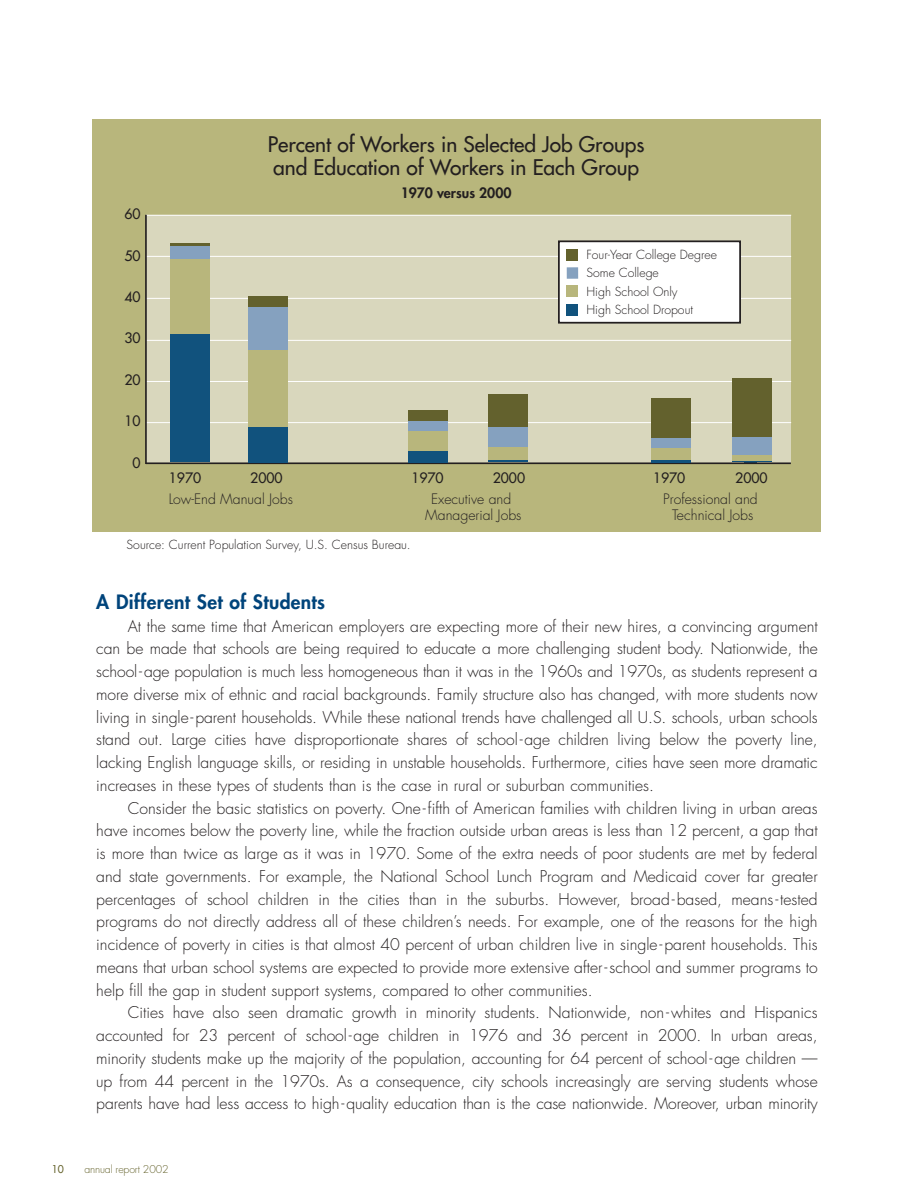
<style>
.page{position:relative;width:914px;height:1197px;background:#fff}
.page>*{position:absolute;margin:0;border:0;box-sizing:border-box;transform-origin:0 0}
.t1{font:21px/22.8px "Futura";color:#231f20}
.t2{font:800 19.25px "Futura";letter-spacing:.015em;color:#00447b}
.t3{font:300 15.75px/22.8px "Futura";color:#231f20;text-align:justify}
.t4{font:300 14px/16.6px "Futura";color:#231f20;text-align:center}
.t5{font:14px "Futura";color:#231f20}
.t6{font:800 14px "Futura";color:#231f20}
.t7{font:300 12.25px/18.4px "Futura";color:#231f20}
.t8{font:300 10.5px "Futura";letter-spacing:-.01em;color:#66642e}
.t9{font:10.5px "Futura";color:#66642e}
</style>
<div class="page">
<div style="left:92px;top:120px;width:728px;height:412px;background:#b8b67c"></div>
<div style="left:146px;top:215px;width:644px;height:248px;background:#d9d7bd"></div>
<hr style="left:146px;top:215px;width:645px;height:1px;background:#fff">
<hr style="left:146px;top:256px;width:645px;height:1px;background:#fff">
<hr style="left:146px;top:298px;width:645px;height:1px;background:#fff">
<hr style="left:146px;top:340px;width:645px;height:1px;background:#fff">
<hr style="left:146px;top:381px;width:645px;height:1px;background:#fff">
<hr style="left:146px;top:422px;width:645px;height:1px;background:#fff">
<hr style="left:146px;top:462px;width:644px;height:2px;background:#231f20">
<hr style="left:145px;top:215px;width:2px;height:249px;background:#231f20">
<div style="left:559px;top:241px;width:181px;height:82px;background:#fff"></div>
<div style="left:558px;top:240px;width:183px;height:84px;border:2px solid #231f20"></div>
<div style="left:566px;top:249px;width:12px;height:11px;background:#63612d"></div>
<div style="left:566px;top:267px;width:12px;height:12px;background:#85a1bf"></div>
<div style="left:566px;top:286px;width:12px;height:11px;background:#b8b67c"></div>
<div style="left:566px;top:304px;width:12px;height:12px;background:#11527d"></div>
<hr style="left:170px;top:243px;width:39px;height:3px;background:#63612d">
<div style="left:170px;top:246px;width:39px;height:13px;background:#85a1bf"></div>
<div style="left:170px;top:259px;width:39px;height:76px;background:#b8b67c"></div>
<div style="left:170px;top:335px;width:39px;height:127px;background:#11527d"></div>
<div style="left:248px;top:296px;width:39px;height:12px;background:#63612d"></div>
<div style="left:248px;top:308px;width:39px;height:42px;background:#85a1bf"></div>
<div style="left:248px;top:350px;width:39px;height:77px;background:#b8b67c"></div>
<div style="left:248px;top:427px;width:39px;height:35px;background:#11527d"></div>
<div style="left:408px;top:410px;width:39px;height:11px;background:#63612d"></div>
<div style="left:408px;top:421px;width:39px;height:10px;background:#85a1bf"></div>
<div style="left:408px;top:431px;width:39px;height:20px;background:#b8b67c"></div>
<div style="left:408px;top:451px;width:39px;height:12px;background:#11527d"></div>
<div style="left:488px;top:394px;width:39px;height:34px;background:#63612d"></div>
<div style="left:488px;top:428px;width:39px;height:19px;background:#85a1bf"></div>
<div style="left:488px;top:447px;width:39px;height:13px;background:#b8b67c"></div>
<hr style="left:488px;top:460px;width:39px;height:2px;background:#11527d">
<div style="left:651px;top:398px;width:39px;height:40px;background:#63612d"></div>
<div style="left:651px;top:438px;width:39px;height:10px;background:#85a1bf"></div>
<div style="left:651px;top:448px;width:39px;height:12px;background:#b8b67c"></div>
<hr style="left:651px;top:460px;width:39px;height:2px;background:#11527d">
<div style="left:732px;top:378px;width:39px;height:59px;background:#63612d"></div>
<div style="left:732px;top:437px;width:39px;height:18px;background:#85a1bf"></div>
<div style="left:732px;top:455px;width:39px;height:7px;background:#b8b67c"></div>
<hr style="left:732px;top:462px;width:39px;height:1px;background:#11527d">
<h1 class="t1" style="left:268px;top:134px;width:378px">Percent of Workers in Selected Job Groups and Education of Workers in Each Group</h1>
<p class="t5" style="left:124px;top:207px;width:18px">60</p>
<p class="t5" style="left:124px;top:248px;width:18px">50</p>
<p class="t5" style="left:124px;top:290px;width:18px">40</p>
<p class="t5" style="left:124px;top:331px;width:18px">30</p>
<p class="t5" style="left:124px;top:373px;width:18px">20</p>
<p class="t5" style="left:124px;top:414px;width:18px">10</p>
<p class="t5" style="left:132px;top:455px;width:10px">0</p>
<p class="t6" style="left:400px;top:186px;width:112px">1970 versus 2000</p>
<p class="t7" style="left:586px;top:246px;width:132px">Four-Year College Degree<br>Some College<br>High School Only<br>High School Dropout</p>
<p class="t5" style="left:169px;top:470px;width:34px">1970</p>
<p class="t5" style="left:250px;top:470px;width:34px">2000</p>
<p class="t5" style="left:411px;top:470px;width:34px">1970</p>
<p class="t5" style="left:493px;top:470px;width:34px">2000</p>
<p class="t5" style="left:653px;top:470px;width:34px">1970</p>
<p class="t5" style="left:735px;top:470px;width:34px">2000</p>
<p class="t4" style="left:169px;top:491px;width:126px">Low-End Manual Jobs</p>
<p class="t4" style="left:425px;top:491px;width:98px">Executive and<br>Managerial Jobs</p>
<p class="t4" style="left:663px;top:491px;width:96px">Professional and<br>Technical Jobs</p>
<p class="t7" style="left:127px;top:536px;width:285px">Source: Current Population Survey, U.S. Census Bureau.</p>
<p class="t2" style="left:96px;top:593px;width:230px">A Different Set of Students</p>
<p class="t3" style="left:96px;top:616px;width:723px;text-indent:32px">At the same time that American employers are expecting more of their new hires, a convincing argument can be made that schools are being required to educate a more challenging student body. Nationwide, the school-age population is much less homogeneous than it was in the 1960s and 1970s, as students represent a more diverse mix of ethnic and racial backgrounds. Family structure also has changed, with more students now living in single-parent households. While these national trends have challenged all U.S. schools, urban schools stand out. Large cities have disproportionate shares of school-age children living below the poverty line, lacking English language skills, or residing in unstable households. Furthermore, cities have seen more dramatic increases in these types of students than is the case in rural or suburban communities.</p>
<p class="t3" style="left:96px;top:798px;width:723px;text-indent:32px">Consider the basic statistics on poverty. One-fifth of American families with children living in urban areas have incomes below the poverty line, while the fraction outside urban areas is less than 12 percent, a gap that is more than twice as large as it was in 1970. Some of the extra needs of poor students are met by federal and state governments. For example, the National School Lunch Program and Medicaid cover far greater percentages of school children in the cities than in the suburbs. However, broad-based, means-tested programs do not directly address all of these children’s needs. For example, one of the reasons for the high incidence of poverty in cities is that almost 40 percent of urban children live in single-parent households. This means that urban school systems are expected to provide more extensive after-school and summer programs to help fill the gap in student support systems, compared to other communities.</p>
<p class="t3" style="left:96px;top:1003px;width:723px;text-indent:32px">Cities have also seen dramatic growth in minority students. Nationwide, non-whites and Hispanics accounted for 23 percent of school-age children in 1976 and 36 percent in 2000. In urban areas, minority students make up the majority of the population, accounting for 64 percent of school-age children — up from 44 percent in the 1970s. As a consequence, city schools increasingly are serving students whose parents have had less access to high-quality education than is the case nationwide. Moreover, urban minority</p>
<p class="t9" style="left:52px;top:1164px;width:14px">10</p>
<p class="t8" style="left:84px;top:1165px;width:86px">annual report 2002</p>
</div>
